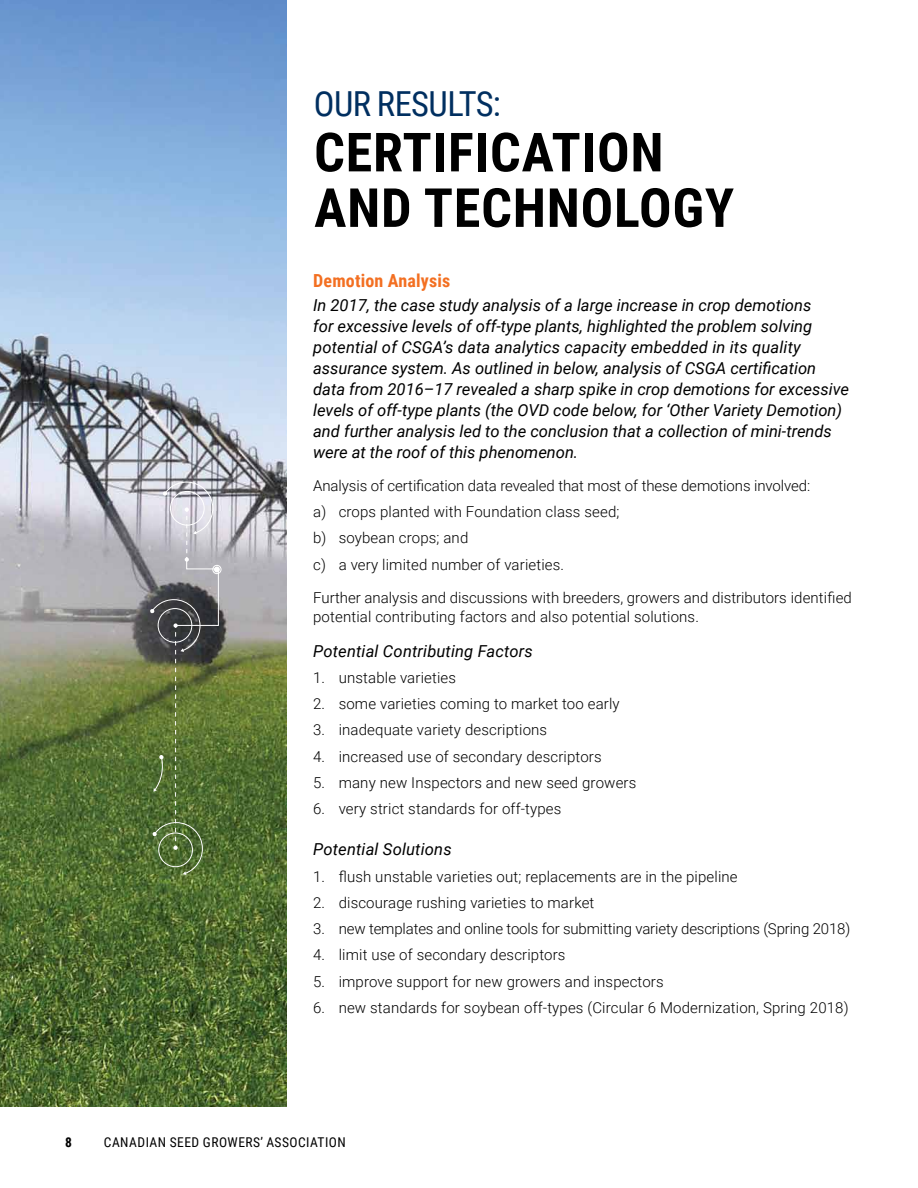
<style>
.page{position:relative;width:918px;height:1188px;background:#fff}
.page>*{position:absolute;margin:0;border:0;box-sizing:border-box;transform-origin:0 0}
.t1{font:700 54px/55.5px "Roboto Condensed";letter-spacing:.015em;color:#000}
.t2{font:34.5px "Roboto Condensed";letter-spacing:-.015em;color:#002f60}
.t3{font:700 18px "Roboto Condensed";letter-spacing:.01em;color:#f36f21}
.t4{font:italic 16.5px/21px "Roboto";color:#000}
.t5{font:300 15px/26.2px "Roboto";letter-spacing:.01em;color:#000}
.t6{font:300 15px "Roboto";letter-spacing:-.01em;color:#000}
.t7{font:13.5px "Roboto Condensed";letter-spacing:.035em;color:#000}
.t8{font:700 13.5px "Roboto Condensed";color:#000}
</style>
<div class="page">
<img style="left:0;top:0;width:286px;height:1107px">
<div style="left:212px;top:565px;width:9px;height:9px;border:1px solid #fff;border-radius:50%"></div>
<svg style="left:150px;top:481px;width:70px;height:394px;background:#748162"></svg>
<h2 class="t2" style="left:314px;top:79px;width:188px">OUR RESULTS:</h2>
<h1 class="t1" style="left:314px;top:122px;width:421px">CERTIFICATION<br>AND TECHNOLOGY</h1>
<p class="t3" style="left:313px;top:268px;width:139px">Demotion Analysis</p>
<p class="t4" style="left:313px;top:294px;width:537px">In 2017, the case study analysis of a large increase in crop demotions<br>for excessive levels of off-type plants, highlighted the problem solving potential of CSGA’s data analytics capacity embedded in its quality assurance system. As outlined in below, analysis of CSGA certification data from 2016–17 revealed a sharp spike in crop demotions for excessive levels of off-type plants (the OVD code below, for ‘Other Variety Demotion) and further analysis led to the conclusion that a collection of mini-trends were at the roof of this phenomenon.</p>
<p class="t5" style="left:313px;top:472px;width:499px">Analysis of certification data revealed that most of these demotions involved: a) crops planted with Foundation class seed;<br>b) soybean crops; and<br>c) a very limited number of varieties.</p>
<p class="t5" style="left:313px;top:587px;width:540px;line-height:19.5px">Further analysis and discussions with breeders, growers and distributors identified potential contributing factors and also potential solutions.</p>
<p class="t4" style="left:313px;top:640px;width:221px">Potential Contributing Factors</p>
<p class="t5" style="left:313px;top:664px;width:144px">1. unstable varieties</p>
<p class="t5" style="left:313px;top:690px;width:308px">2. some varieties coming to market too early</p>
<p class="t5" style="left:313px;top:716px;width:235px">3. inadequate variety descriptions</p>
<p class="t5" style="left:313px;top:743px;width:290px">4. increased use of secondary descriptors</p>
<p class="t5" style="left:313px;top:769px;width:325px">5. many new Inspectors and new seed growers</p>
<p class="t5" style="left:313px;top:795px;width:250px">6. very strict standards for off-types</p>
<p class="t4" style="left:313px;top:838px;width:140px">Potential Solutions</p>
<p class="t5" style="left:313px;top:863px;width:426px">1. flush unstable varieties out; replacements are in the pipeline</p>
<p class="t5" style="left:313px;top:889px;width:283px">2. discourage rushing varieties to market</p>
<p class="t6" style="left:313px;top:918px;width:539px">3. new templates and online tools for submitting variety descriptions (Spring 2018)</p>
<p class="t5" style="left:313px;top:941px;width:254px">4. limit use of secondary descriptors</p>
<p class="t5" style="left:313px;top:968px;width:352px">5. improve support for new growers and inspectors</p>
<p class="t5" style="left:313px;top:994px;width:537px">6. new standards for soybean off-types (Circular 6 Modernization, Spring 2018)</p>
<p class="t8" style="left:65px;top:1133px;width:8px">8</p>
<p class="t7" style="left:104px;top:1133px;width:244px">CANADIAN SEED GROWERS’ ASSOCIATION</p>
</div>
